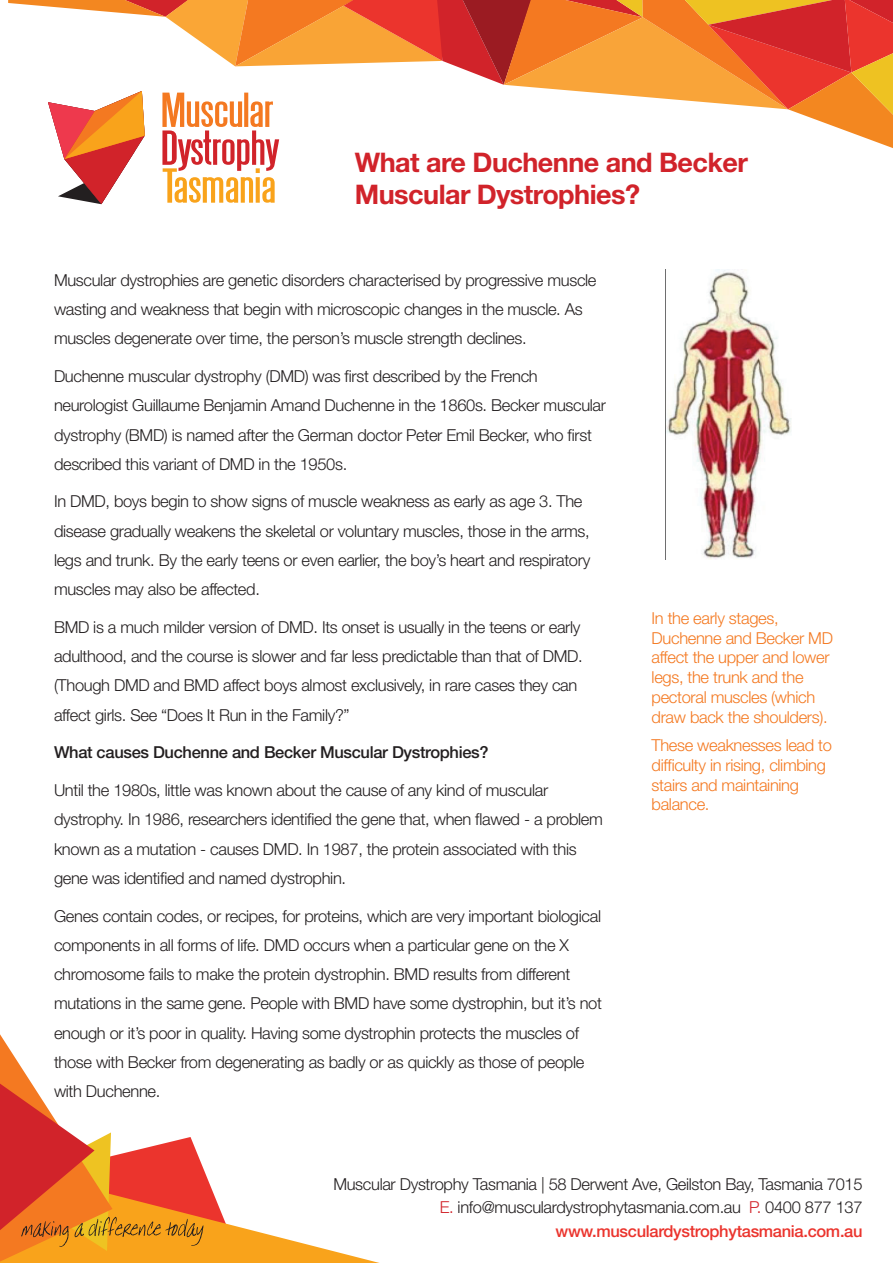
<style>
.page{position:relative;width:893px;height:1263px;background:#fff}
.page>*{position:absolute;margin:0;border:0;box-sizing:border-box;transform-origin:0 0}
.t1{font:700 27px/32.4px "Helvetica Neue LT Std";letter-spacing:-.02em;color:#d1232a}
.t2{font:300 16.5px/29.2px "Helvetica Neue";letter-spacing:-.02em;color:#231f20}
.t3{font:300 16.5px/19.8px "Helvetica Neue";letter-spacing:-.02em;color:#f47921}
.t4{font:500 16.5px "Helvetica Neue";letter-spacing:-.02em;color:#231f20}
.s1{color:#d1232a}
.s2{font-weight:500;color:#eb342d}
</style>
<div class="page">
<svg style="left:8px;top:0;width:885px;height:204px"></svg>
<img style="left:665px;top:270px;width:126px;height:289px">
<svg style="left:0;top:1034px;width:380px;height:229px"></svg>
<h1 class="t1" style="left:355px;top:145px;width:395px">What are Duchenne and Becker<br>Muscular Dystrophies?</h1>
<p class="t2" style="left:54px;top:264px;width:544px">Muscular dystrophies are genetic disorders characterised by progressive muscle wasting and weakness that begin with microscopic changes in the muscle. As muscles degenerate over time, the person’s muscle strength declines.</p>
<p class="t2" style="left:54px;top:361px;width:554px">Duchenne muscular dystrophy (DMD) was first described by the French neurologist Guillaume Benjamin Amand Duchenne in the 1860s. Becker muscular dystrophy (BMD) is named after the German doctor Peter Emil Becker, who first described this variant of DMD in the 1950s.</p>
<p class="t2" style="left:54px;top:486px;width:538px">In DMD, boys begin to show signs of muscle weakness as early as age 3. The disease gradually weakens the skeletal or voluntary muscles, those in the arms, legs and trunk. By the early teens or even earlier, the boy’s heart and respiratory muscles may also be affected.</p>
<p class="t2" style="left:54px;top:611px;width:530px">BMD is a much milder version of DMD. Its onset is usually in the teens or early adulthood, and the course is slower and far less predictable than that of DMD. (Though DMD and BMD affect boys almost exclusively, in rare cases they can affect girls. See “Does It Run in the Family?”</p>
<p class="t4" style="left:54px;top:739px;width:436px">What causes Duchenne and Becker Muscular Dystrophies?</p>
<p class="t2" style="left:54px;top:775px;width:550px">Until the 1980s, little was known about the cause of any kind of muscular dystrophy. In 1986, researchers identified the gene that, when flawed - a problem known as a mutation - causes DMD. In 1987, the protein associated with this gene was identified and named dystrophin.</p>
<p class="t2" style="left:54px;top:900px;width:549px">Genes contain codes, or recipes, for proteins, which are very important biological components in all forms of life. DMD occurs when a particular gene on the X chromosome fails to make the protein dystrophin. BMD results from different mutations in the same gene. People with BMD have some dystrophin, but it’s not enough or it’s poor in quality. Having some dystrophin protects the muscles of those with Becker from degenerating as badly or as quickly as those of people with Duchenne.</p>
<p class="t3" style="left:652px;top:607px;width:183px">In the early stages,<br>Duchenne and Becker MD affect the upper and lower legs, the trunk and the pectoral muscles (which draw back the shoulders).</p>
<p class="t3" style="left:652px;top:734px;width:182px">These weaknesses lead to difficulty in rising, climbing stairs and maintaining balance.</p>
<p class="t2" style="left:333px;top:1171px;width:531px;line-height:23.5px;text-align:right">Muscular Dystrophy Tasmania | 58 Derwent Ave, Geilston Bay, Tasmania 7015<br><span class="s1">E.</span> info@musculardystrophytasmania.com.au <span class="s1">P.</span> 0400 877 137 <span class="s2">www.musculardystrophytasmania.com.au</span></p>
</div>
